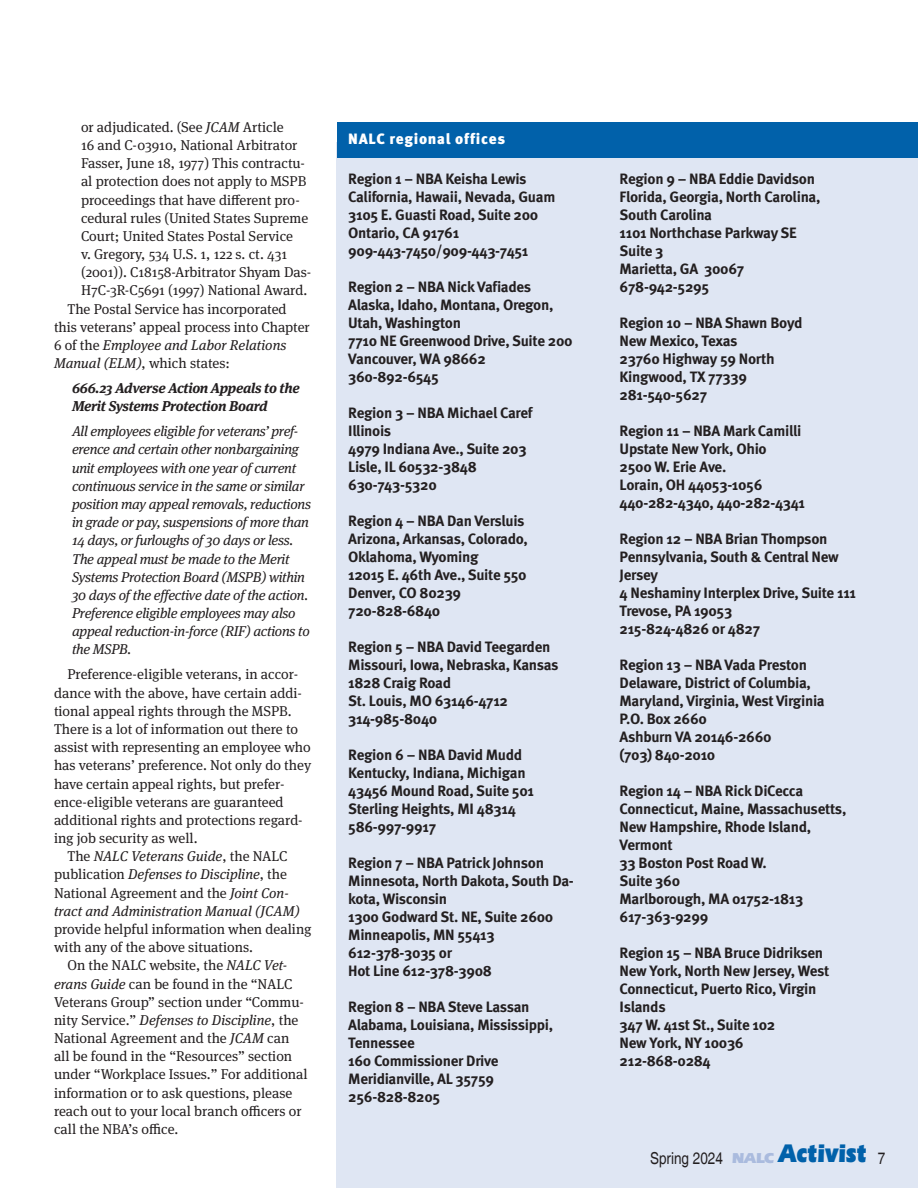
<style>
.page{position:relative;width:918px;height:1188px;background:#fff}
.page>*{position:absolute;margin:0;border:0;box-sizing:border-box;transform-origin:0 0}
.t1{font:900 26.55px "Eras IT Cby BT";color:#0161aa;scale:.83 1}
.t2{font:condensed 16.5px "Helvetica";color:#231f20}
.t3{font:700 15px/18px "Meta Pro";letter-spacing:-.02em;color:#231f20}
.Activist_bar_header{font:900 15px "Meta Pro";letter-spacing:.05em;color:#fff}
.t4{font:900 15px "Eras IT Cby BT";color:#aabbde}
.News_body_text{font:14.25px/18.1px "Meta Serif Pro";color:#231f20}
.Activist_indented_graph{font:italic 14.25px/18.1px "Meta Serif Pro";letter-spacing:-.02em;color:#231f20}
.Activist_indented_graph-2{font:italic 700 14.25px/18.1px "Meta Serif Pro";letter-spacing:-.02em;color:#231f20}
.s1{font-style:italic}
</style>
<div class="page">
<div style="left:336px;top:142px;width:582px;height:1046px;background:#dfe6f3"></div>
<div style="left:338px;top:122px;width:580px;height:36px;background:#0161aa"></div>
<p class="News_body_text" style="left:81px;top:117px;width:232px">or adjudicated. (See <span class="s1">JCAM</span> Article<br>16 and C-03910, National Arbitrator Fasser, June 18, 1977) This contractu&shy;al protection does not apply to MSPB proceedings that have different pro&shy;cedural rules (United States Supreme Court; United States Postal Service<br>v. Gregory, 534 U.S. 1, 122 s. ct. 431 (2001)). C18158-Arbitrator Shyam Das-H7C-3R-C5691 (1997) National Award.</p>
<p class="News_body_text" style="left:54px;top:299px;width:257px;text-indent:14px">The Postal Service has incorporated this veterans’ appeal process into Chapter 6 of the <span class="s1">Employee and Labor Relations Manual (ELM)</span>, which states:</p>
<p class="Activist_indented_graph-2" style="left:72px;top:378px;width:229px">666.23 Adverse Action Appeals to the<br>Merit Systems Protection Board</p>
<p class="Activist_indented_graph" style="left:72px;top:422px;width:241px">All employees eligible for veterans’ pref&shy;erence and certain other nonbargaining unit employees with one year of current continuous service in the same or similar position may appeal removals, reductions in grade or pay, suspensions of more than 14 days, or furloughs of 30 days or less.<br>The appeal must be made to the Merit Systems Protection Board (MSPB) within 30 days of the effective date of the action.<br>Preference eligible employees may also appeal reduction-in-force (RIF) actions to the MSPB.</p>
<p class="News_body_text" style="left:54px;top:665px;width:259px;text-indent:14px">Preference-eligible veterans, in accor&shy;dance with the above, have certain addi&shy;tional appeal rights through the MSPB.<br>There is a lot of information out there to assist with representing an employee who has veterans’ preference. Not only do they have certain appeal rights, but prefer&shy;ence-eligible veterans are guaranteed additional rights and protections regard&shy;ing job security as well.</p>
<p class="News_body_text" style="left:54px;top:846px;width:259px;text-indent:14px">The <span class="s1">NALC Veterans Guide</span>, the NALC publication <span class="s1">Defenses to Discipline</span>, the National Agreement and the <span class="s1">Joint Con&shy;tract and Administration Manual (JCAM) </span>provide helpful information when dealing with any of the above situations.</p>
<p class="News_body_text" style="left:54px;top:956px;width:255px;text-indent:14px">On the NALC website, the <span class="s1">NALC Vet&shy;erans Guide</span> can be found in the “NALC Veterans Group” section under “Commu&shy;nity Service.” <span class="s1">Defenses to Discipline</span>, the National Agreement and the <span class="s1">JCAM</span> can all be found in the “Resources” section under “Workplace Issues.” For additional information or to ask questions, please reach out to your local branch officers or call the NBA’s office.</p>
<p class="Activist_bar_header" style="left:348px;top:126px;width:159px">NALC regional offices</p>
<p class="t3" style="left:348px;top:168px;width:180px">Region 1 – NBA Keisha Lewis</p>
<p class="t3" style="left:348px;top:186px;width:209px">California, Hawaii, Nevada, Guam</p>
<p class="t3" style="left:348px;top:204px;width:192px">3105 E. Guasti Road, Suite 200</p>
<p class="t3" style="left:348px;top:222px;width:112px">Ontario, CA 91761</p>
<p class="t3" style="left:348px;top:240px;width:182px">909-443-7450/909-443-7451</p>
<p class="t3" style="left:348px;top:276px;width:185px">Region 2 – NBA Nick Vafiades</p>
<p class="t3" style="left:348px;top:294px;width:207px">Alaska, Idaho, Montana, Oregon,<br>Utah, Washington</p>
<p class="t3" style="left:348px;top:330px;width:226px">7710 NE Greenwood Drive, Suite 200</p>
<p class="t3" style="left:348px;top:348px;width:139px">Vancouver, WA 98662</p>
<p class="t3" style="left:348px;top:366px;width:92px">360-892-6545</p>
<p class="t3" style="left:348px;top:402px;width:186px">Region 3 – NBA Michael Caref</p>
<p class="t3" style="left:348px;top:420px;width:45px">Illinois</p>
<p class="t3" style="left:348px;top:438px;width:180px">4979 Indiana Ave., Suite 203</p>
<p class="t3" style="left:348px;top:456px;width:130px">Lisle, IL 60532-3848</p>
<p class="t3" style="left:348px;top:474px;width:90px">630-743-5320</p>
<p class="t3" style="left:348px;top:510px;width:178px">Region 4 – NBA Dan Versluis</p>
<p class="t3" style="left:348px;top:528px;width:181px">Arizona, Arkansas, Colorado,<br>Oklahoma, Wyoming</p>
<p class="t3" style="left:348px;top:564px;width:180px">12015 E. 46th Ave., Suite 550</p>
<p class="t3" style="left:348px;top:582px;width:114px">Denver, CO 80239</p>
<p class="t3" style="left:348px;top:600px;width:94px">720-828-6840</p>
<p class="t3" style="left:348px;top:636px;width:204px">Region 5 – NBA David Teegarden</p>
<p class="t3" style="left:348px;top:654px;width:212px">Missouri, Iowa, Nebraska, Kansas</p>
<p class="t3" style="left:348px;top:672px;width:104px">1828 Craig Road</p>
<p class="t3" style="left:348px;top:690px;width:161px">St. Louis, MO 63146-4712</p>
<p class="t3" style="left:348px;top:708px;width:91px">314-985-8040</p>
<p class="t3" style="left:348px;top:744px;width:176px">Region 6 – NBA David Mudd</p>
<p class="t3" style="left:348px;top:762px;width:179px">Kentucky, Indiana, Michigan</p>
<p class="t3" style="left:348px;top:780px;width:187px">43456 Mound Road, Suite 501</p>
<p class="t3" style="left:348px;top:798px;width:169px">Sterling Heights, MI 48314</p>
<p class="t3" style="left:348px;top:816px;width:89px">586-997-9917</p>
<p class="t3" style="left:348px;top:852px;width:197px">Region 7 – NBA Patrick Johnson</p>
<p class="t3" style="left:348px;top:870px;width:227px">Minnesota, North Dakota, South Da&shy;kota, Wisconsin</p>
<p class="t3" style="left:348px;top:906px;width:207px">1300 Godward St. NE, Suite 2600</p>
<p class="t3" style="left:348px;top:924px;width:148px">Minneapolis, MN 55413</p>
<p class="t3" style="left:348px;top:942px;width:145px">612-378-3035 or<br>Hot Line 612-378-3908</p>
<p class="t3" style="left:348px;top:996px;width:183px">Region 8 – NBA Steve Lassan</p>
<p class="t3" style="left:348px;top:1014px;width:207px">Alabama, Louisiana, Mississippi,<br>Tennessee</p>
<p class="t3" style="left:348px;top:1050px;width:152px">160 Commissioner Drive</p>
<p class="t3" style="left:348px;top:1068px;width:147px">Meridianville, AL 35759</p>
<p class="t3" style="left:348px;top:1086px;width:94px">256-828-8205</p>
<p class="t3" style="left:620px;top:168px;width:197px">Region 9 – NBA Eddie Davidson</p>
<p class="t3" style="left:620px;top:186px;width:202px">Florida, Georgia, North Carolina,<br>South Carolina</p>
<p class="t3" style="left:620px;top:222px;width:179px">1101 Northchase Parkway SE</p>
<p class="t3" style="left:620px;top:240px;width:45px">Suite 3</p>
<p class="t3" style="left:620px;top:258px;width:126px">Marietta, GA 30067</p>
<p class="t3" style="left:620px;top:276px;width:91px">678-942-5295</p>
<p class="t3" style="left:620px;top:312px;width:184px">Region 10 – NBA Shawn Boyd</p>
<p class="t3" style="left:620px;top:330px;width:119px">New Mexico, Texas</p>
<p class="t3" style="left:620px;top:348px;width:157px">23760 Highway 59 North</p>
<p class="t3" style="left:620px;top:366px;width:129px">Kingwood, TX 77339</p>
<p class="t3" style="left:620px;top:384px;width:89px">281-540-5627</p>
<p class="t3" style="left:620px;top:420px;width:183px">Region 11 – NBA Mark Camilli</p>
<p class="t3" style="left:620px;top:438px;width:149px">Upstate New York, Ohio</p>
<p class="t3" style="left:620px;top:456px;width:108px">2500 W. Erie Ave.</p>
<p class="t3" style="left:620px;top:474px;width:144px">Lorain, OH 44053-1056</p>
<p class="t3" style="left:620px;top:492px;width:187px">440-282-4340, 440-282-4341</p>
<p class="t3" style="left:620px;top:528px;width:209px">Region 12 – NBA Brian Thompson</p>
<p class="t3" style="left:620px;top:546px;width:221px">Pennsylvania, South &amp; Central New<br>Jersey</p>
<p class="t3" style="left:620px;top:582px;width:238px">4 Neshaminy Interplex Drive, Suite 111</p>
<p class="t3" style="left:620px;top:600px;width:114px">Trevose, PA 19053</p>
<p class="t3" style="left:620px;top:618px;width:142px">215-824-4826 or 4827</p>
<p class="t3" style="left:620px;top:654px;width:189px">Region 13 – NBA Vada Preston</p>
<p class="t3" style="left:620px;top:672px;width:207px">Delaware, District of Columbia,<br>Maryland, Virginia, West Virginia</p>
<p class="t3" style="left:620px;top:708px;width:89px">P.O. Box 2660</p>
<p class="t3" style="left:620px;top:726px;width:154px">Ashburn VA 20146-2660</p>
<p class="t3" style="left:620px;top:744px;width:97px">(703) 840-2010</p>
<p class="t3" style="left:620px;top:780px;width:185px">Region 14 – NBA Rick DiCecca</p>
<p class="t3" style="left:620px;top:798px;width:228px">Connecticut, Maine, Massachusetts,<br>New Hampshire, Rhode Island,<br>Vermont</p>
<p class="t3" style="left:620px;top:852px;width:149px">33 Boston Post Road W.</p>
<p class="t3" style="left:620px;top:870px;width:62px">Suite 360</p>
<p class="t3" style="left:620px;top:888px;width:185px">Marlborough, MA 01752-1813</p>
<p class="t3" style="left:620px;top:906px;width:90px">617-363-9299</p>
<p class="t3" style="left:620px;top:942px;width:205px">Region 15 – NBA Bruce Didriksen</p>
<p class="t3" style="left:620px;top:960px;width:211px">New York, North New Jersey, West<br>Connecticut, Puerto Rico, Virgin<br>Islands</p>
<p class="t3" style="left:620px;top:1014px;width:157px">347 W. 41st St., Suite 102</p>
<p class="t3" style="left:620px;top:1032px;width:126px">New York, NY 10036</p>
<p class="t3" style="left:620px;top:1050px;width:93px">212-868-0284</p>
<p class="t2" style="left:650px;top:1148px;width:74px">Spring 2024</p>
<p class="t4" style="left:732px;top:1148px;width:44px">NALC</p>
<p class="t1" style="left:779px;top:1137px;width:107px">Activist</p>
<p class="t2" style="left:878px;top:1148px;width:9px">7</p>
</div>
